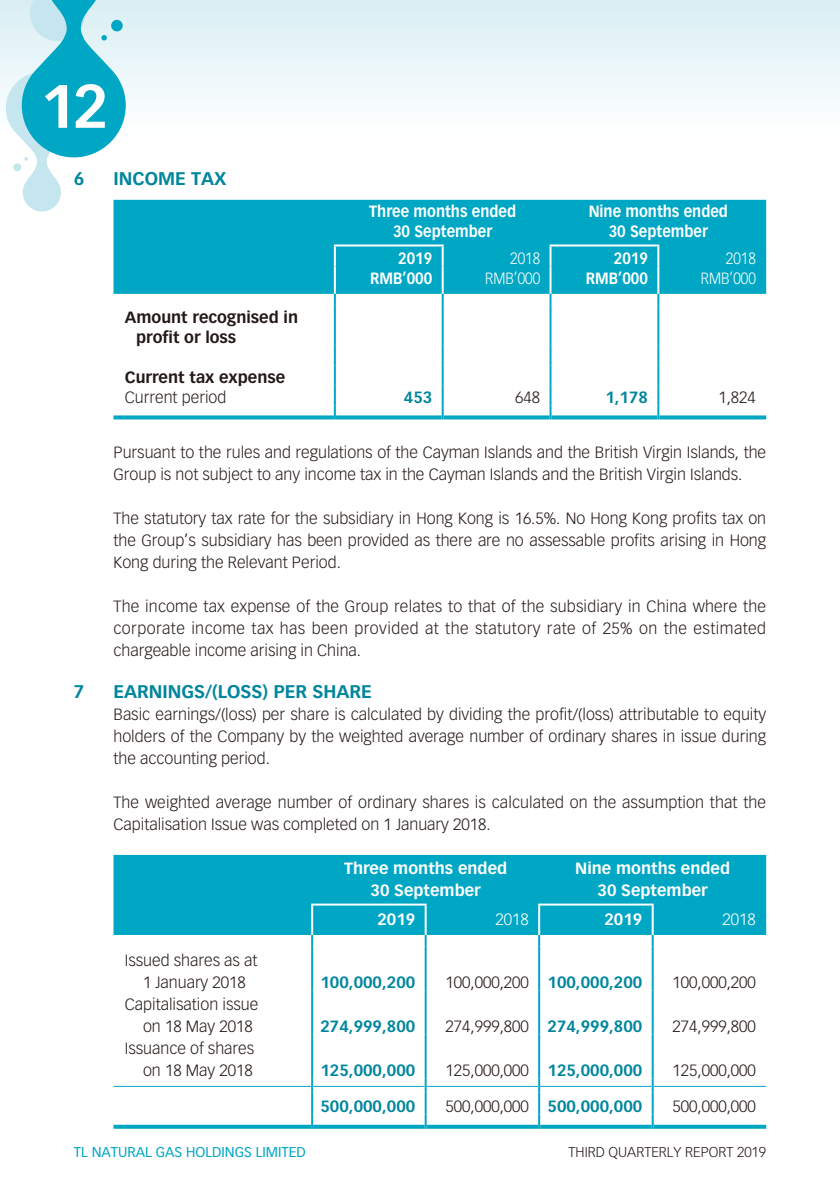
<style>
.page{position:relative;width:840px;height:1191px;background:#fff}
.page>*{position:absolute;margin:0;border:0;box-sizing:border-box;transform-origin:0 0}
.t1{font:700 60px "Vectora LT Std";color:#fff}
.t2{font:700 18px "Vectora LT Std";color:#00869d}
.t3{font:300 16px/22px "Vectora LT Std";color:#231916}
.t4{font:700 16px/20px "Vectora LT Std";color:#fff;text-align:center;scale:.9 1}
.t5{font:700 16px/22px "Vectora LT Std";color:#fff;text-align:center}
.t6{font:700 16px "Vectora LT Std";color:#00869d}
.t7{font:700 16px/20px "Vectora LT Std";color:#231916}
.t8{font:300 16px "Vectora LT Std";color:#fff;scale:.9 1}
.t9{font:300 16px "Vectora LT Std";color:#fff}
.t10{font:14px "Vectora LT Std";color:#00a7c4}
.t11{font:300 14px "Vectora LT Std";color:#231916}
.s1{font-weight:700;color:#00869d}
</style>
<div class="page">
<div style="left:0;top:0;width:839px;height:142px;background:linear-gradient(to bottom,#d8eef3,#fff)"></div>
<svg style="left:6px;top:0;width:120px;height:211px"></svg>
<div style="left:111px;top:20px;width:12px;height:11px;background:#00a7c4;border-radius:50%"></div>
<div style="left:113px;top:200px;width:652px;height:94px;background:#00a7c4"></div>
<hr style="left:333px;top:246px;width:2px;height:20px;background:#fff">
<hr style="left:441px;top:246px;width:2px;height:20px;background:#fff">
<hr style="left:333px;top:266px;width:2px;height:28px;background:#fff">
<hr style="left:441px;top:266px;width:2px;height:28px;background:#fff">
<hr style="left:549px;top:246px;width:2px;height:20px;background:#fff">
<hr style="left:657px;top:246px;width:2px;height:20px;background:#fff">
<hr style="left:549px;top:266px;width:2px;height:28px;background:#fff">
<hr style="left:657px;top:266px;width:2px;height:28px;background:#fff">
<svg style="left:333px;top:294px;width:2px;height:11px"></svg>
<svg style="left:441px;top:294px;width:2px;height:11px"></svg>
<svg style="left:549px;top:294px;width:2px;height:11px"></svg>
<svg style="left:657px;top:294px;width:2px;height:11px"></svg>
<hr style="left:333px;top:305px;width:2px;height:40px;background:#00a7c4">
<hr style="left:441px;top:305px;width:2px;height:40px;background:#00a7c4">
<hr style="left:549px;top:305px;width:2px;height:40px;background:#00a7c4">
<hr style="left:657px;top:305px;width:2px;height:40px;background:#00a7c4">
<hr style="left:333px;top:345px;width:2px;height:20px;background:#00a7c4">
<hr style="left:441px;top:345px;width:2px;height:20px;background:#00a7c4">
<hr style="left:549px;top:345px;width:2px;height:20px;background:#00a7c4">
<hr style="left:657px;top:345px;width:2px;height:20px;background:#00a7c4">
<hr style="left:333px;top:365px;width:2px;height:20px;background:#00a7c4">
<hr style="left:333px;top:385px;width:2px;height:20px;background:#00a7c4">
<hr style="left:441px;top:365px;width:2px;height:20px;background:#00a7c4">
<hr style="left:441px;top:385px;width:2px;height:20px;background:#00a7c4">
<hr style="left:549px;top:365px;width:2px;height:20px;background:#00a7c4">
<hr style="left:549px;top:385px;width:2px;height:20px;background:#00a7c4">
<hr style="left:657px;top:365px;width:2px;height:20px;background:#00a7c4">
<hr style="left:657px;top:385px;width:2px;height:20px;background:#00a7c4">
<svg style="left:333px;top:405px;width:2px;height:14px"></svg>
<svg style="left:441px;top:405px;width:2px;height:14px"></svg>
<svg style="left:549px;top:405px;width:2px;height:14px"></svg>
<svg style="left:657px;top:405px;width:2px;height:14px"></svg>
<hr style="left:333px;top:244px;width:110px;height:2px;background:#fff">
<hr style="left:549px;top:244px;width:110px;height:2px;background:#fff">
<svg style="left:113px;top:415px;width:220px;height:4px"></svg>
<svg style="left:335px;top:415px;width:106px;height:4px"></svg>
<svg style="left:443px;top:415px;width:106px;height:4px"></svg>
<svg style="left:551px;top:415px;width:106px;height:4px"></svg>
<svg style="left:659px;top:415px;width:106px;height:4px"></svg>
<div style="left:113px;top:855px;width:652px;height:80px;background:#00a7c4"></div>
<hr style="left:311px;top:903px;width:115px;height:2px;background:#fff">
<hr style="left:538px;top:903px;width:115px;height:2px;background:#fff">
<svg style="left:311px;top:935px;width:2px;height:11px"></svg>
<svg style="left:424px;top:935px;width:2px;height:11px"></svg>
<svg style="left:538px;top:935px;width:2px;height:11px"></svg>
<svg style="left:651px;top:935px;width:2px;height:11px"></svg>
<hr style="left:311px;top:946px;width:2px;height:44px;background:#00a7c4">
<hr style="left:424px;top:946px;width:2px;height:44px;background:#00a7c4">
<hr style="left:538px;top:946px;width:2px;height:44px;background:#00a7c4">
<hr style="left:651px;top:946px;width:2px;height:44px;background:#00a7c4">
<hr style="left:311px;top:990px;width:2px;height:44px;background:#00a7c4">
<hr style="left:424px;top:990px;width:2px;height:44px;background:#00a7c4">
<hr style="left:311px;top:905px;width:2px;height:30px;background:#fff">
<hr style="left:424px;top:905px;width:2px;height:30px;background:#fff">
<hr style="left:538px;top:905px;width:2px;height:30px;background:#fff">
<hr style="left:651px;top:905px;width:2px;height:30px;background:#fff">
<hr style="left:538px;top:990px;width:2px;height:44px;background:#00a7c4">
<hr style="left:651px;top:990px;width:2px;height:44px;background:#00a7c4">
<hr style="left:311px;top:1034px;width:2px;height:44px;background:#00a7c4">
<hr style="left:424px;top:1034px;width:2px;height:44px;background:#00a7c4">
<hr style="left:538px;top:1034px;width:2px;height:44px;background:#00a7c4">
<hr style="left:651px;top:1034px;width:2px;height:44px;background:#00a7c4">
<svg style="left:311px;top:1078px;width:2px;height:14px"></svg>
<svg style="left:424px;top:1078px;width:2px;height:14px"></svg>
<svg style="left:538px;top:1078px;width:2px;height:14px"></svg>
<svg style="left:651px;top:1078px;width:2px;height:14px"></svg>
<hr style="left:311px;top:1092px;width:2px;height:22px;background:#00a7c4">
<hr style="left:424px;top:1092px;width:2px;height:22px;background:#00a7c4">
<hr style="left:538px;top:1092px;width:2px;height:22px;background:#00a7c4">
<hr style="left:651px;top:1092px;width:2px;height:22px;background:#00a7c4">
<svg style="left:311px;top:1114px;width:2px;height:14px"></svg>
<svg style="left:424px;top:1114px;width:2px;height:14px"></svg>
<svg style="left:538px;top:1114px;width:2px;height:14px"></svg>
<svg style="left:651px;top:1114px;width:2px;height:14px"></svg>
<hr style="left:113px;top:1085px;width:198px;height:1px;background:#00a7c4">
<hr style="left:313px;top:1085px;width:111px;height:1px;background:#00a7c4">
<hr style="left:426px;top:1085px;width:112px;height:1px;background:#00a7c4">
<hr style="left:540px;top:1085px;width:111px;height:1px;background:#00a7c4">
<hr style="left:653px;top:1085px;width:112px;height:1px;background:#00a7c4">
<svg style="left:113px;top:1124px;width:198px;height:4px"></svg>
<svg style="left:313px;top:1124px;width:111px;height:4px"></svg>
<svg style="left:426px;top:1124px;width:112px;height:4px"></svg>
<svg style="left:540px;top:1124px;width:111px;height:4px"></svg>
<svg style="left:653px;top:1124px;width:112px;height:4px"></svg>
<h1 class="t1" style="left:40px;top:78px;width:70px">12</h1>
<p class="t2" style="left:74px;top:170px;width:12px">6</p>
<p class="t2" style="left:113px;top:170px;width:114px">INCOME TAX</p>
<p class="t4" style="left:369px;top:202px;width:164px">Three months ended<br>30 September</p>
<p class="t4" style="left:588px;top:202px;width:156px">Nine months ended<br>30 September</p>
<p class="t4" style="left:398px;top:249px;width:39px">2019</p>
<p class="t8" style="left:510px;top:250px;width:35px">2018</p>
<p class="t4" style="left:613px;top:249px;width:39px">2019</p>
<p class="t8" style="left:725px;top:250px;width:35px">2018</p>
<p class="t4" style="left:370px;top:269px;width:70px">RMB’000</p>
<p class="t8" style="left:485px;top:270px;width:63px">RMB’000</p>
<p class="t4" style="left:585px;top:269px;width:70px">RMB’000</p>
<p class="t8" style="left:700px;top:270px;width:63px">RMB’000</p>
<p class="t7" style="left:136px;top:308px;width:163px;text-indent:-11px">Amount recognised in profit or loss</p>
<p class="t7" style="left:125px;top:368px;width:162px">Current tax expense</p>
<p class="t3" style="left:125px;top:387px;width:103px">Current period</p>
<p class="t6" style="left:403px;top:389px;width:30px">453</p>
<p class="t3" style="left:515px;top:387px;width:26px">648</p>
<p class="t6" style="left:605px;top:389px;width:44px">1,178</p>
<p class="t3" style="left:718px;top:387px;width:39px">1,824</p>
<p class="t3" style="left:113px;top:442px;width:653px">Pursuant to the rules and regulations of the Cayman Islands and the British Virgin Islands, the<br>Group is not subject to any income tax in the Cayman Islands and the British Virgin Islands.</p>
<p class="t3" style="left:113px;top:508px;width:653px;text-align:justify">The statutory tax rate for the subsidiary in Hong Kong is 16.5%. No Hong Kong profits tax on the Group’s subsidiary has been provided as there are no assessable profits arising in Hong Kong during the Relevant Period.</p>
<p class="t3" style="left:113px;top:596px;width:653px;text-align:justify">The income tax expense of the Group relates to that of the subsidiary in China where the corporate income tax has been provided at the statutory rate of 25% on the estimated chargeable income arising in China.</p>
<p class="t2" style="left:74px;top:683px;width:12px">7</p>
<p class="t2" style="left:113px;top:683px;width:259px">EARNINGS/(LOSS) PER SHARE</p>
<p class="t3" style="left:113px;top:704px;width:653px;text-align:justify">Basic earnings/(loss) per share is calculated by dividing the profit/(loss) attributable to equity holders of the Company by the weighted average number of ordinary shares in issue during the accounting period.</p>
<p class="t3" style="left:113px;top:792px;width:653px">The weighted average number of ordinary shares is calculated on the assumption that the<br>Capitalisation Issue was completed on 1 January 2018.</p>
<p class="t5" style="left:344px;top:858px;width:164px">Three months ended<br>30 September</p>
<p class="t5" style="left:575px;top:858px;width:156px">Nine months ended<br>30 September</p>
<p class="t5" style="left:377px;top:909px;width:39px">2019</p>
<p class="t9" style="left:495px;top:911px;width:35px">2018</p>
<p class="t5" style="left:604px;top:909px;width:39px">2019</p>
<p class="t9" style="left:722px;top:911px;width:35px">2018</p>
<p class="t3" style="left:125px;top:950px;width:134px;text-align:center">Issued shares as at<br>1 January 2018</p>
<p class="t6" style="left:320px;top:974px;width:96px">100,000,200</p>
<p class="t3" style="left:445px;top:972px;width:198px">100,000,200 <span class="s1">100,000,200</span></p>
<p class="t3" style="left:672px;top:972px;width:85px">100,000,200</p>
<p class="t3" style="left:143px;top:994px;width:117px;text-indent:-18px">Capitalisation issue on 18 May 2018</p>
<p class="t3" style="left:125px;top:1038px;width:131px;text-align:right">Issuance of shares on 18 May 2018</p>
<p class="t6" style="left:320px;top:1018px;width:96px">274,999,800</p>
<p class="t3" style="left:445px;top:1016px;width:198px">274,999,800 <span class="s1">274,999,800</span></p>
<p class="t3" style="left:672px;top:1016px;width:85px">274,999,800</p>
<p class="t6" style="left:320px;top:1062px;width:96px">125,000,000</p>
<p class="t3" style="left:445px;top:1060px;width:198px">125,000,000 <span class="s1">125,000,000</span></p>
<p class="t3" style="left:672px;top:1060px;width:85px">125,000,000</p>
<p class="t6" style="left:320px;top:1098px;width:96px">500,000,000</p>
<p class="t3" style="left:445px;top:1096px;width:198px">500,000,000 <span class="s1">500,000,000</span></p>
<p class="t3" style="left:672px;top:1096px;width:85px">500,000,000</p>
<p class="t10" style="left:74px;top:1145px;width:233px">TL NATURAL GAS HOLDINGS LIMITED</p>
<p class="t11" style="left:568px;top:1145px;width:199px">THIRD QUARTERLY REPORT 2019</p>
</div>
